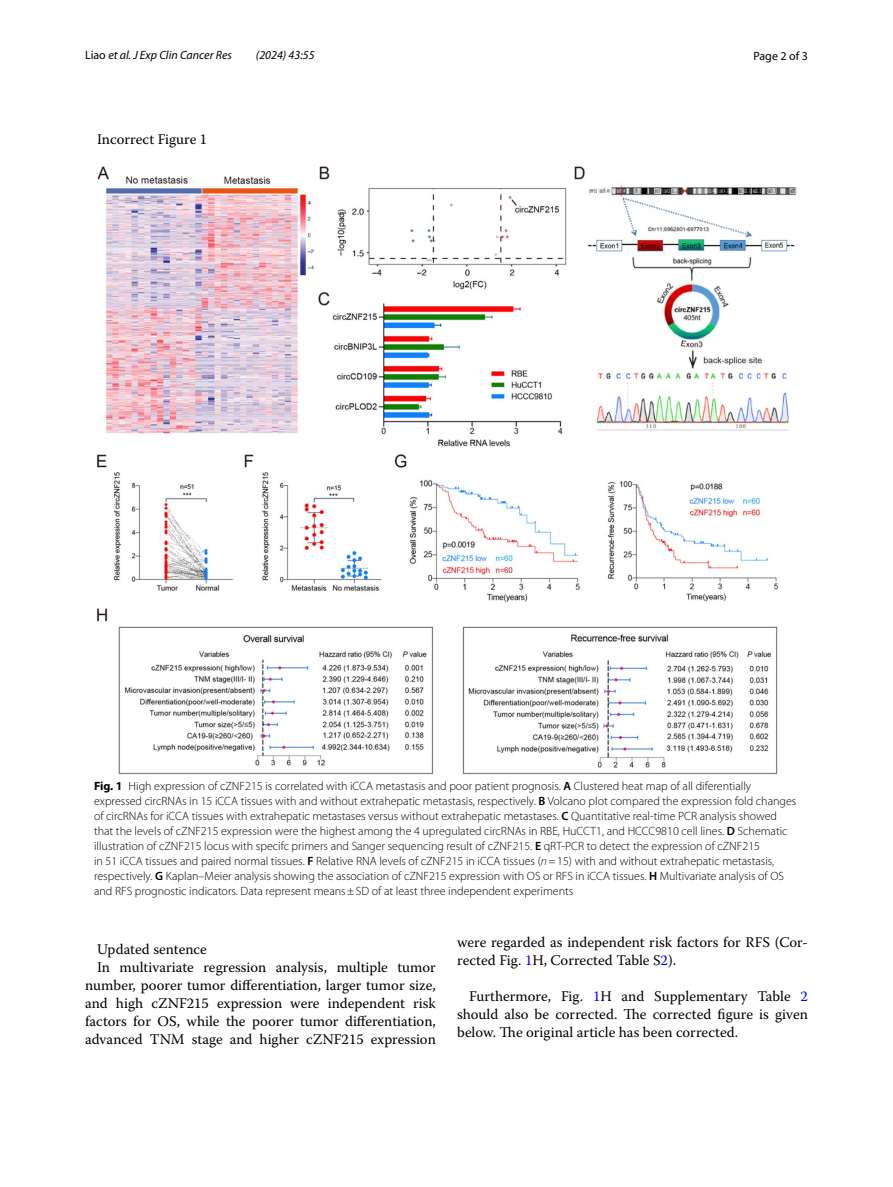
<style>
.page{position:relative;width:893px;height:1187px;background:#fff}
.page>*{position:absolute;margin:0;border:0;box-sizing:border-box;transform-origin:0 0}
.t1{font:14.7px/18px "Warnock Pro";color:#000}
.t2{font:300 12px/15px "Myriad Pro";color:#000}
.t3{font:italic 12px "Myriad Pro";color:#000}
.t4{font:12px "Myriad Pro";color:#000}
.s1{font-style:normal}
.s2{font-weight:700}
.s3{font-weight:600}
.s4{font-style:italic}
.s5{color:#00f}
</style>
<div class="page">
<img style="left:96px;top:167px;width:701px;height:607px">
<p class="t3" style="left:85px;top:48px;width:148px"><span class="s1">Liao</span> et al. J Exp Clin Cancer Res</p>
<p class="t3" style="left:256px;top:48px;width:60px">(2024) 43:55</p>
<p class="t4" style="left:753px;top:48px;width:56px">Page 2 of 3</p>
<p class="t1" style="left:97px;top:130px;width:112px">Incorrect Figure 1</p>
<p class="t2" style="left:94px;top:778px;width:704px"><span class="s2">Fig. 1</span> High expression of cZNF215 is correlated with iCCA metastasis and poor patient prognosis. <span class="s3">A</span> Clustered heat map of all diferentially expressed circRNAs in 15 iCCA tissues with and without extrahepatic metastasis, respectively. <span class="s3">B</span> Volcano plot compared the expression fold changes of circRNAs for iCCA tissues with extrahepatic metastases versus without extrahepatic metastases. <span class="s3">C</span> Quantitative real-time PCR analysis showed that the levels of cZNF215 expression were the highest among the 4 upregulated circRNAs in RBE, HuCCT1, and HCCC9810 cell lines. <span class="s3">D</span> Schematic illustration of cZNF215 locus with specifc primers and Sanger sequencing result of cZNF215. <span class="s3">E</span> qRT-PCR to detect the expression of cZNF215<br>in 51 iCCA tissues and paired normal tissues. <span class="s3">F</span> Relative RNA levels of cZNF215 in iCCA tissues (<span class="s4">n</span>=15) with and without extrahepatic metastasis, respectively. <span class="s3">G</span> Kaplan–Meier analysis showing the association of cZNF215 expression with OS or RFS in iCCA tissues. <span class="s3">H</span> Multivariate analysis of OS and RFS prognostic indicators. Data represent means±SD of at least three independent experiments</p>
<p class="t1" style="left:97px;top:939px;width:111px">Updated sentence</p>
<p class="t1" style="left:97px;top:957px;width:340px">In multivariate regression analysis, multiple tumor</p>
<p class="t1" style="left:85px;top:975px;width:352px">number, poorer tumor differentiation, larger tumor size,</p>
<p class="t1" style="left:85px;top:993px;width:352px">and high cZNF215 expression were independent risk</p>
<p class="t1" style="left:85px;top:1011px;width:352px">factors for OS, while the poorer tumor differentiation,</p>
<p class="t1" style="left:85px;top:1029px;width:352px">advanced TNM stage and higher cZNF215 expression</p>
<p class="t1" style="left:457px;top:932px;width:352px">were regarded as independent risk factors for RFS (Cor&shy;rected Fig. <span class="s5">1</span>H, Corrected Table S<span class="s5">2</span>).</p>
<p class="t1" style="left:457px;top:986px;width:352px;text-align:justify;text-indent:12px">Furthermore, Fig. <span class="s5">1</span>H and Supplementary Table <span class="s5">2 </span>should also be corrected. The corrected figure is given below. The original article has been corrected.</p>
</div>
